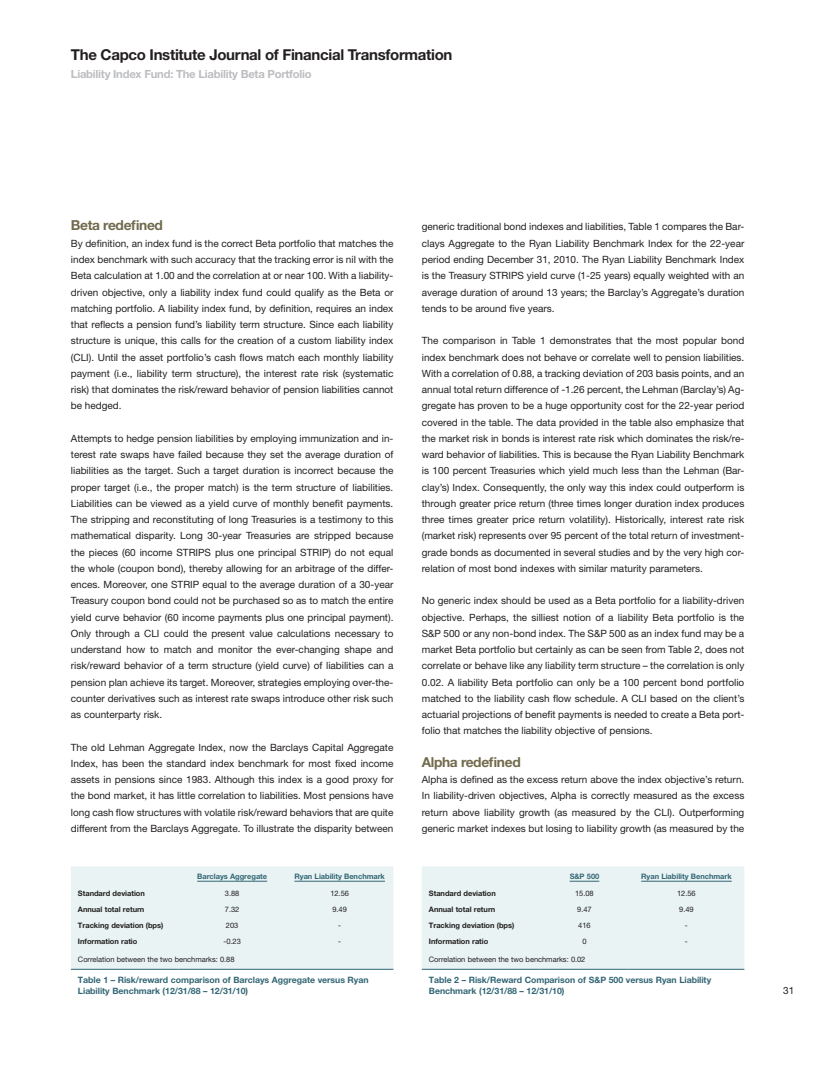
<style>
.page{position:relative;width:833px;height:1081px;background:#fff}
.page>*{position:absolute;margin:0;border:0;box-sizing:border-box;transform-origin:0 0}
.t1{font:700 15px "Helvetica Neue LT Std";letter-spacing:-.02em;color:#231f20}
.t2{font:700 13.75px "Helvetica Neue LT Std";letter-spacing:-.025em;color:#716a4c}
.t3{font:700 11.25px "Helvetica Neue LT Std";letter-spacing:-.02em;color:#bcbdc0}
.t4{font:10px/16.2px "Helvetica Neue LT Std";color:#231f20;text-align:justify}
.t5{font:700 8.75px/11.2px "Helvetica Neue LT Std";letter-spacing:-.005em;color:#326675}
.t6{font:700 7.5px "Helvetica Neue LT Std";letter-spacing:-.005em;color:#231f20}
.t7{font:7.5px "Helvetica Neue LT Std";letter-spacing:-.005em;color:#231f20}
.t8{font:700 7.5px "Helvetica Neue LT Std";letter-spacing:-.005em;color:#326675}
</style>
<div class="page">
<div style="left:422px;top:866px;width:322px;height:103px;background:#e9f3f3"></div>
<hr style="left:422px;top:969px;width:118px;height:1px;background:#326675">
<hr style="left:540px;top:969px;width:88px;height:1px;background:#326675">
<hr style="left:628px;top:969px;width:116px;height:1px;background:#326675">
<hr style="left:569px;top:881px;width:30px;height:1px;background:#326675">
<hr style="left:641px;top:881px;width:90px;height:1px;background:#326675">
<div style="left:71px;top:866px;width:322px;height:103px;background:#e9f3f3"></div>
<hr style="left:71px;top:969px;width:107px;height:1px;background:#326675">
<hr style="left:178px;top:969px;width:108px;height:1px;background:#326675">
<hr style="left:286px;top:969px;width:107px;height:1px;background:#326675">
<hr style="left:197px;top:881px;width:70px;height:1px;background:#326675">
<hr style="left:294px;top:881px;width:91px;height:1px;background:#326675">
<h1 class="t1" style="left:71px;top:46px;width:383px">The Capco Institute Journal of Financial Transformation</h1>
<p class="t3" style="left:71px;top:67px;width:242px">Liability Index Fund: The Liability Beta Portfolio</p>
<h2 class="t2" style="left:71px;top:217px;width:94px">Beta redefined</h2>
<p class="t4" style="left:71px;top:235px;width:324px">By definition, an index fund is the correct Beta portfolio that matches the index benchmark with such accuracy that the tracking error is nil with the Beta calculation at 1.00 and the correlation at or near 100. With a liability&shy;driven objective, only a liability index fund could qualify as the Beta or matching portfolio. A liability index fund, by definition, requires an index that reflects a pension fund’s liability term structure. Since each liability structure is unique, this calls for the creation of a custom liability index (CLI). Until the asset portfolio’s cash flows match each monthly liability payment (i.e., liability term structure), the interest rate risk (systematic risk) that dominates the risk/reward behavior of pension liabilities cannot be hedged.</p>
<p class="t4" style="left:71px;top:430px;width:324px">Attempts to hedge pension liabilities by employing immunization and in&shy;terest rate swaps have failed because they set the average duration of liabilities as the target. Such a target duration is incorrect because the proper target (i.e., the proper match) is the term structure of liabilities.<br>Liabilities can be viewed as a yield curve of monthly benefit payments.<br>The stripping and reconstituting of long Treasuries is a testimony to this mathematical disparity. Long 30-year Treasuries are stripped because the pieces (60 income STRIPS plus one principal STRIP) do not equal the whole (coupon bond), thereby allowing for an arbitrage of the differ&shy;ences. Moreover, one STRIP equal to the average duration of a 30-year Treasury coupon bond could not be purchased so as to match the entire yield curve behavior (60 income payments plus one principal payment).<br>Only through a CLI could the present value calculations necessary to understand how to match and monitor the ever-changing shape and risk/reward behavior of a term structure (yield curve) of liabilities can a pension plan achieve its target. Moreover, strategies employing over-the&shy;counter derivatives such as interest rate swaps introduce other risk such as counterparty risk.</p>
<p class="t4" style="left:71px;top:739px;width:324px">The old Lehman Aggregate Index, now the Barclays Capital Aggregate Index, has been the standard index benchmark for most fixed income assets in pensions since 1983. Although this index is a good proxy for the bond market, it has little correlation to liabilities. Most pensions have long cash flow structures with volatile risk/reward behaviors that are quite different from the Barclays Aggregate. To illustrate the disparity between</p>
<p class="t8" style="left:197px;top:871px;width:71px">Barclays Aggregate</p>
<p class="t8" style="left:294px;top:871px;width:92px">Ryan Liability Benchmark</p>
<p class="t6" style="left:78px;top:889px;width:68px">Standard deviation</p>
<p class="t7" style="left:225px;top:889px;width:16px">3.88</p>
<p class="t7" style="left:330px;top:889px;width:20px">12.56</p>
<p class="t6" style="left:78px;top:905px;width:68px">Annual total return</p>
<p class="t7" style="left:225px;top:905px;width:16px">7.32</p>
<p class="t7" style="left:332px;top:905px;width:16px">9.49</p>
<p class="t6" style="left:78px;top:921px;width:87px">Tracking deviation (bps)</p>
<p class="t7" style="left:226px;top:921px;width:14px">203</p>
<p class="t7" style="left:338px;top:921px;width:4px">-</p>
<p class="t6" style="left:78px;top:937px;width:61px">Information ratio</p>
<p class="t7" style="left:223px;top:937px;width:19px">-0.23</p>
<p class="t7" style="left:338px;top:937px;width:4px">-</p>
<p class="t7" style="left:78px;top:955px;width:158px">Correlation between the two benchmarks: 0.88</p>
<p class="t5" style="left:78px;top:973px;width:292px">Table 1 – Risk/reward comparison of Barclays Aggregate versus Ryan<br>Liability Benchmark (12/31/88 – 12/31/10)</p>
<p class="t4" style="left:422px;top:219px;width:324px">generic traditional bond indexes and liabilities, Table 1 compares the Bar&shy;clays Aggregate to the Ryan Liability Benchmark Index for the 22-year period ending December 31, 2010. The Ryan Liability Benchmark Index is the Treasury STRIPS yield curve (1-25 years) equally weighted with an average duration of around 13 years; the Barclay’s Aggregate’s duration tends to be around five years.</p>
<p class="t4" style="left:422px;top:332px;width:324px">The comparison in Table 1 demonstrates that the most popular bond index benchmark does not behave or correlate well to pension liabilities.<br>With a correlation of 0.88, a tracking deviation of 203 basis points, and an annual total return difference of -1.26 percent, the Lehman (Barclay’s) Ag&shy;gregate has proven to be a huge opportunity cost for the 22-year period covered in the table. The data provided in the table also emphasize that the market risk in bonds is interest rate risk which dominates the risk/re&shy;ward behavior of liabilities. This is because the Ryan Liability Benchmark is 100 percent Treasuries which yield much less than the Lehman (Bar&shy;clay’s) Index. Consequently, the only way this index could outperform is through greater price return (three times longer duration index produces three times greater price return volatility). Historically, interest rate risk (market risk) represents over 95 percent of the total return of investment&shy;grade bonds as documented in several studies and by the very high cor&shy;relation of most bond indexes with similar maturity parameters.</p>
<p class="t4" style="left:422px;top:592px;width:324px">No generic index should be used as a Beta portfolio for a liability-driven objective. Perhaps, the silliest notion of a liability Beta portfolio is the S&amp;P 500 or any non-bond index. The S&amp;P 500 as an index fund may be a market Beta portfolio but certainly as can be seen from Table 2, does not correlate or behave like any liability term structure – the correlation is only 0.02. A liability Beta portfolio can only be a 100 percent bond portfolio matched to the liability cash flow schedule. A CLI based on the client’s actuarial projections of benefit payments is needed to create a Beta port&shy;folio that matches the liability objective of pensions.</p>
<h2 class="t2" style="left:422px;top:753px;width:100px">Alpha redefined</h2>
<p class="t4" style="left:422px;top:771px;width:324px">Alpha is defined as the excess return above the index objective’s return.<br>In liability-driven objectives, Alpha is correctly measured as the excess return above liability growth (as measured by the CLI). Outperforming generic market indexes but losing to liability growth (as measured by the</p>
<p class="t8" style="left:569px;top:871px;width:31px">S&amp;P 500</p>
<p class="t8" style="left:641px;top:871px;width:92px">Ryan Liability Benchmark</p>
<p class="t6" style="left:429px;top:889px;width:68px">Standard deviation</p>
<p class="t7" style="left:575px;top:889px;width:20px">15.08</p>
<p class="t7" style="left:677px;top:889px;width:20px">12.56</p>
<p class="t6" style="left:429px;top:905px;width:68px">Annual total return</p>
<p class="t7" style="left:577px;top:905px;width:16px">9.47</p>
<p class="t7" style="left:679px;top:905px;width:16px">9.49</p>
<p class="t6" style="left:429px;top:921px;width:87px">Tracking deviation (bps)</p>
<p class="t7" style="left:578px;top:921px;width:14px">416</p>
<p class="t7" style="left:685px;top:921px;width:4px">-</p>
<p class="t6" style="left:429px;top:937px;width:61px">Information ratio</p>
<p class="t7" style="left:582px;top:937px;width:6px">0</p>
<p class="t7" style="left:685px;top:937px;width:4px">-</p>
<p class="t7" style="left:429px;top:955px;width:158px">Correlation between the two benchmarks: 0.02</p>
<p class="t5" style="left:429px;top:973px;width:284px">Table 2 – Risk/Reward Comparison of S&amp;P 500 versus Ryan Liability<br>Benchmark (12/31/88 – 12/31/10)</p>
<p class="t4" style="left:783px;top:982px;width:13px">31</p>
</div>
